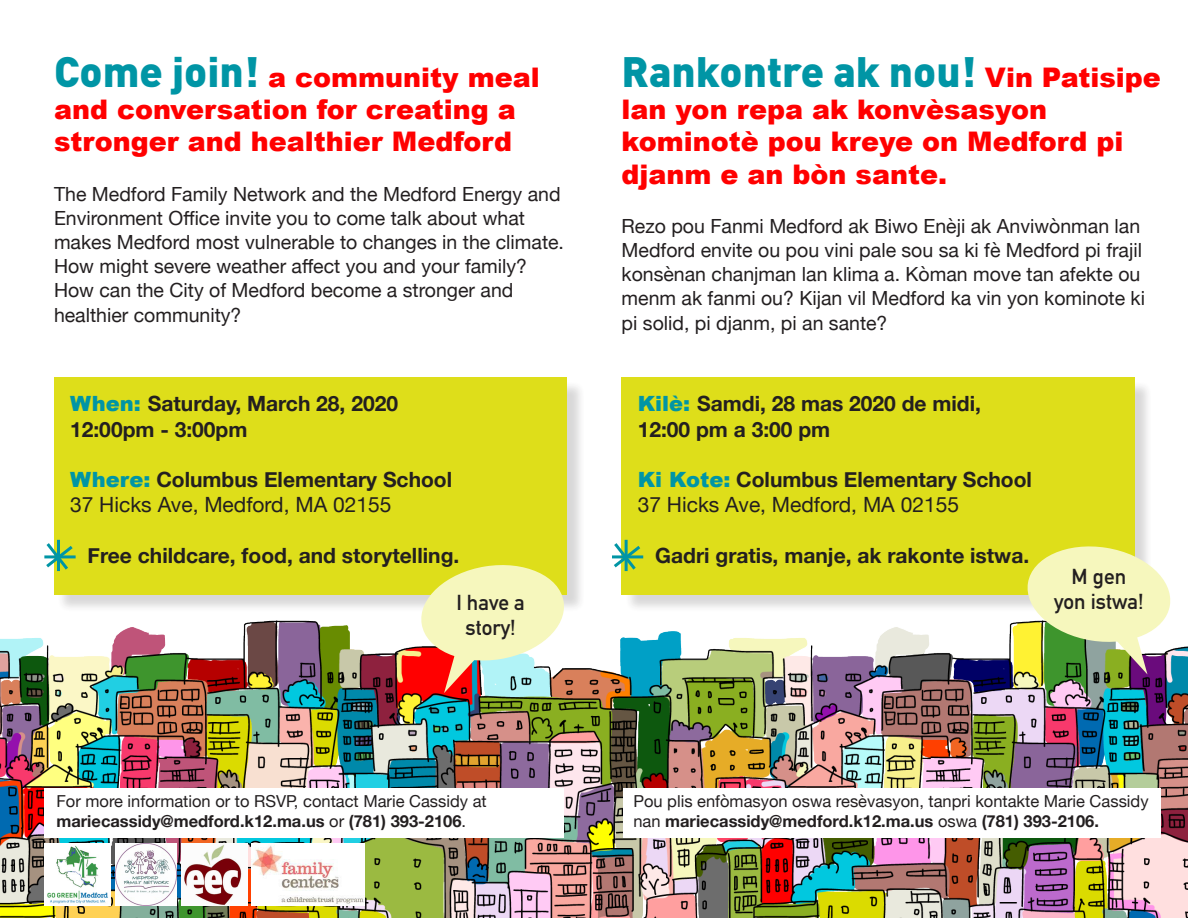
<style>
.page{position:relative;width:1188px;height:918px;background:#fff}
.page>*{position:absolute;margin:0;border:0;box-sizing:border-box;transform-origin:0 0}
.t1{font:900 42px "DIN Pro";color:#0095a5}
.t2{font:900 27px/32.4px "Arial";color:#f00}
.t3{font:700 21.3px "DIN Alternate";color:#231f20}
.t4{font:700 21px "Helvetica Neue";color:#231f20}
.t5{font:21px "Helvetica Neue";color:#231f20}
.t6{font:19.5px/24.3px "Helvetica Neue";color:#231f20}
.t7{font:16.5px/19.8px "Helvetica Neue";color:#231f20}
.s1{font-family:"DIN Pro";font-size:42px;color:#0095a5}
.s2{font-family:"Arial";font-weight:900;color:#0095a5}
.s3{font-family:"Arial";font-size:27px;color:#f00}
.s4{font-weight:700}
</style>
<div class="page">
<div style="left:624px;top:380px;width:530px;height:234px;background:#231f20;opacity:.2"></div>
<div style="left:622px;top:378px;width:513px;height:217px;background:#dede1a"></div>
<svg style="left:612px;top:540px;width:32px;height:33px"></svg>
<div style="left:56px;top:380px;width:530px;height:234px;background:#231f20;opacity:.2"></div>
<div style="left:54px;top:378px;width:513px;height:217px;background:#dede1a"></div>
<img style="left:0;top:621px;width:1188px;height:297px">
<svg style="left:418px;top:560px;width:150px;height:133px"></svg>
<svg style="left:1024px;top:542px;width:150px;height:132px"></svg>
<svg style="left:44px;top:540px;width:32px;height:32px"></svg>
<div style="left:44px;top:788px;width:520px;height:50px;background:#fff"></div>
<div style="left:624px;top:788px;width:537px;height:50px;background:#fff"></div>
<img style="left:181px;top:844px;width:66px;height:61px">
<img style="left:115px;top:844px;width:62px;height:61px">
<img style="left:251px;top:844px;width:113px;height:61px">
<img style="left:44px;top:844px;width:67px;height:61px">
<p class="t2" style="left:54px;top:60px;width:487px"><span class="s1">Come join!</span> a community meal and conversation for creating a stronger and healthier Medford</p>
<p class="t6" style="left:54px;top:183px;width:512px">The Medford Family Network and the Medford Energy and Environment Office invite you to come talk about what makes Medford most vulnerable to changes in the climate.<br>How might severe weather affect you and your family?<br>How can the City of Medford become a stronger and healthier community?</p>
<p class="t4" style="left:70px;top:387px;width:329px"><span class="s2">When:</span> Saturday, March 28, 2020</p>
<p class="t4" style="left:70px;top:413px;width:179px">12:00pm - 3:00pm</p>
<p class="t4" style="left:70px;top:463px;width:384px"><span class="s2">Where:</span> Columbus Elementary School</p>
<p class="t5" style="left:70px;top:490px;width:323px">37 Hicks Ave, Medford, MA 02155</p>
<p class="t4" style="left:88px;top:539px;width:373px">Free childcare, food, and storytelling.</p>
<p class="t3" style="left:456px;top:586px;width:70px">I have a</p>
<p class="t3" style="left:466px;top:612px;width:52px">story!</p>
<p class="t1" style="left:622px;top:43px;width:541px">Rankontre ak nou! <span class="s3">Vin Patisipe</span></p>
<p class="t2" style="left:622px;top:92px;width:503px">lan yon repa ak konvèsasyon kominotè pou kreye on Medford pi djanm e an bòn sante.</p>
<p class="t6" style="left:622px;top:215px;width:525px">Rezo pou Fanmi Medford ak Biwo Enèji ak Anviwònman lan Medford envite ou pou vini pale sou sa ki fè Medford pi frajil konsènan chanjman lan klima a. Kòman move tan afekte ou menm ak fanmi ou? Kijan vil Medford ka vin yon kominote ki pi solid, pi djanm, pi an sante?</p>
<p class="t4" style="left:638px;top:387px;width:345px"><span class="s2">Kilè:</span> Samdi, 28 mas 2020 de midi,</p>
<p class="t4" style="left:638px;top:413px;width:194px">12:00 pm a 3:00 pm</p>
<p class="t4" style="left:638px;top:463px;width:396px"><span class="s2">Ki Kote:</span> Columbus Elementary School</p>
<p class="t5" style="left:638px;top:490px;width:323px">37 Hicks Ave, Medford, MA 02155</p>
<p class="t4" style="left:655px;top:539px;width:376px">Gadri gratis, manje, ak rakonte istwa.</p>
<p class="t3" style="left:1072px;top:560px;width:56px">M gen</p>
<p class="t3" style="left:1054px;top:586px;width:91px">yon istwa!</p>
<p class="t7" style="left:56px;top:792px;width:432px">For more information or to RSVP, contact Marie Cassidy at <span class="s4">mariecassidy@medford.k12.ma.us</span> or <span class="s4">(781) 393-2106</span>.</p>
<p class="t7" style="left:633px;top:792px;width:517px">Pou plis enfòmasyon oswa resèvasyon, tanpri kontakte Marie Cassidy nan <span class="s4">mariecassidy@medford.k12.ma.us</span> oswa <span class="s4">(781) 393-2106.</span></p>
</div>
